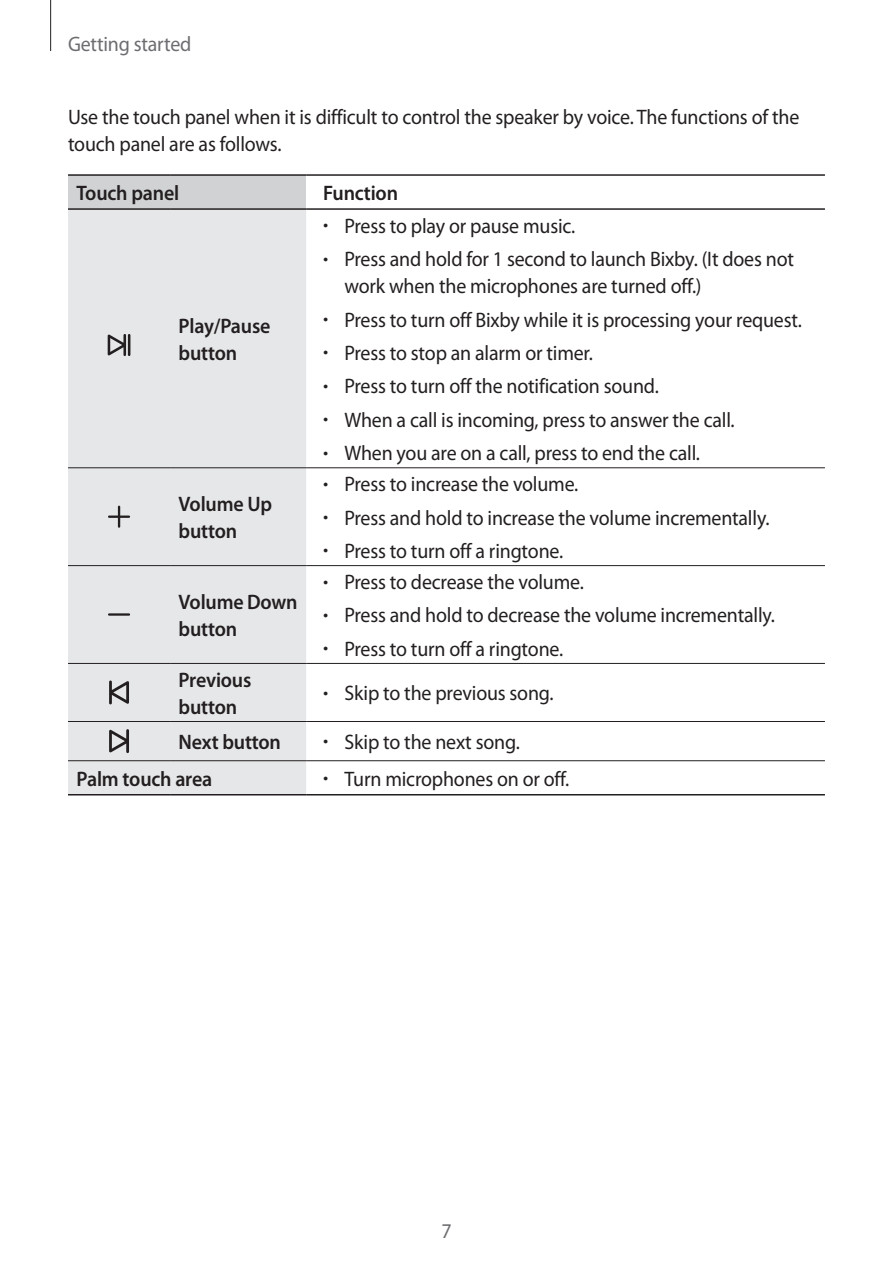
<style>
.page{position:relative;width:893px;height:1263px;background:#fff}
.page>*{position:absolute;margin:0;border:0;box-sizing:border-box;transform-origin:0 0}
.t1{font:21px/27px "Myriad Pro";letter-spacing:-.01em;color:#231f20;scale:.95 1}
.t2{font:600 21px/27px "Myriad Pro";letter-spacing:-.01em;color:#231f20;scale:.95 1}
.t3{font:21px "Myriad Pro";letter-spacing:-.01em;color:#6c6d70;scale:.95 1}
.s1{font-weight:300}
</style>
<div class="page">
<hr style="left:50px;top:0;width:1px;height:51px;background:#231f20">
<div style="left:68px;top:175px;width:238px;height:34px;background:#d1d2d4"></div>
<div style="left:68px;top:210px;width:238px;height:584px;background:#e6e7e9"></div>
<hr style="left:68px;top:760px;width:102px;height:1px;background:#231f20">
<hr style="left:170px;top:760px;width:136px;height:1px;background:#231f20">
<hr style="left:68px;top:794px;width:102px;height:1px;background:#231f20">
<hr style="left:170px;top:794px;width:136px;height:1px;background:#231f20">
<hr style="left:68px;top:467px;width:102px;height:1px;background:#231f20">
<hr style="left:68px;top:565px;width:102px;height:1px;background:#231f20">
<hr style="left:68px;top:663px;width:102px;height:1px;background:#231f20">
<hr style="left:68px;top:721px;width:102px;height:1px;background:#231f20">
<hr style="left:306px;top:467px;width:519px;height:1px;background:#231f20">
<hr style="left:306px;top:565px;width:519px;height:1px;background:#231f20">
<hr style="left:306px;top:663px;width:519px;height:1px;background:#231f20">
<hr style="left:306px;top:721px;width:519px;height:1px;background:#231f20">
<hr style="left:306px;top:760px;width:519px;height:1px;background:#231f20">
<hr style="left:306px;top:794px;width:519px;height:1px;background:#231f20">
<hr style="left:306px;top:174px;width:519px;height:2px;background:#231f20">
<hr style="left:306px;top:208px;width:519px;height:2px;background:#231f20">
<hr style="left:68px;top:174px;width:102px;height:2px;background:#231f20">
<hr style="left:170px;top:174px;width:136px;height:2px;background:#231f20">
<hr style="left:68px;top:208px;width:102px;height:2px;background:#231f20">
<hr style="left:170px;top:208px;width:136px;height:2px;background:#231f20">
<hr style="left:170px;top:467px;width:136px;height:1px;background:#231f20">
<hr style="left:170px;top:565px;width:136px;height:1px;background:#231f20">
<hr style="left:170px;top:663px;width:136px;height:1px;background:#231f20">
<hr style="left:170px;top:721px;width:136px;height:1px;background:#231f20">
<svg style="left:108px;top:334px;width:22px;height:22px"></svg>
<svg style="left:108px;top:506px;width:22px;height:22px"></svg>
<hr style="left:108px;top:613px;width:22px;height:3px;background:#231f20">
<svg style="left:109px;top:680px;width:20px;height:24px"></svg>
<svg style="left:109px;top:729px;width:20px;height:24px"></svg>
<p class="t3" style="left:68px;top:31px;width:131px">Getting started</p>
<p class="t1" style="left:68px;top:103px;width:771px">Use the touch panel when it is difficult to control the speaker by voice. The functions of the touch panel are as follows.</p>
<p class="t2" style="left:77px;top:179px;width:110px">Touch panel</p>
<p class="t2" style="left:323px;top:179px;width:80px">Function</p>
<p class="t2" style="left:179px;top:312px;width:98px">Play/Pause button</p>
<p class="t2" style="left:179px;top:490px;width:100px">Volume Up button</p>
<p class="t2" style="left:179px;top:588px;width:127px">Volume Down button</p>
<p class="t2" style="left:179px;top:666px;width:78px">Previous button</p>
<p class="t1" style="left:323px;top:212px;width:267px"><span class="s1">•</span> Press to play or pause music.</p>
<p class="t1" style="left:344px;top:245px;width:475px;text-indent:-21px"><span class="s1">•</span> Press and hold for 1 second to launch Bixby. (It does not work when the microphones are turned off.)</p>
<p class="t1" style="left:323px;top:306px;width:505px"><span class="s1">•</span> Press to turn off Bixby while it is processing your request.</p>
<p class="t1" style="left:323px;top:339px;width:286px"><span class="s1">•</span> Press to stop an alarm or timer.</p>
<p class="t1" style="left:323px;top:372px;width:355px"><span class="s1">•</span> Press to turn off the notification sound.</p>
<p class="t1" style="left:323px;top:406px;width:435px"><span class="s1">•</span> When a call is incoming, press to answer the call.</p>
<p class="t1" style="left:323px;top:439px;width:398px"><span class="s1">•</span> When you are on a call, press to end the call.</p>
<p class="t1" style="left:323px;top:470px;width:270px"><span class="s1">•</span> Press to increase the volume.</p>
<p class="t1" style="left:323px;top:504px;width:471px"><span class="s1">•</span> Press and hold to increase the volume incrementally.</p>
<p class="t1" style="left:323px;top:537px;width:254px"><span class="s1">•</span> Press to turn off a ringtone.</p>
<p class="t1" style="left:323px;top:568px;width:276px"><span class="s1">•</span> Press to decrease the volume.</p>
<p class="t1" style="left:323px;top:601px;width:477px"><span class="s1">•</span> Press and hold to decrease the volume incrementally.</p>
<p class="t1" style="left:323px;top:635px;width:254px"><span class="s1">•</span> Press to turn off a ringtone.</p>
<p class="t1" style="left:323px;top:679px;width:244px"><span class="s1">•</span> Skip to the previous song.</p>
<p class="t2" style="left:179px;top:728px;width:109px">Next button</p>
<p class="t1" style="left:323px;top:728px;width:209px"><span class="s1">•</span> Skip to the next song.</p>
<p class="t2" style="left:77px;top:764px;width:144px">Palm touch area</p>
<p class="t1" style="left:323px;top:765px;width:261px"><span class="s1">•</span> Turn microphones on or off.</p>
<p class="t3" style="left:441px;top:1218px;width:12px">7</p>
</div>
